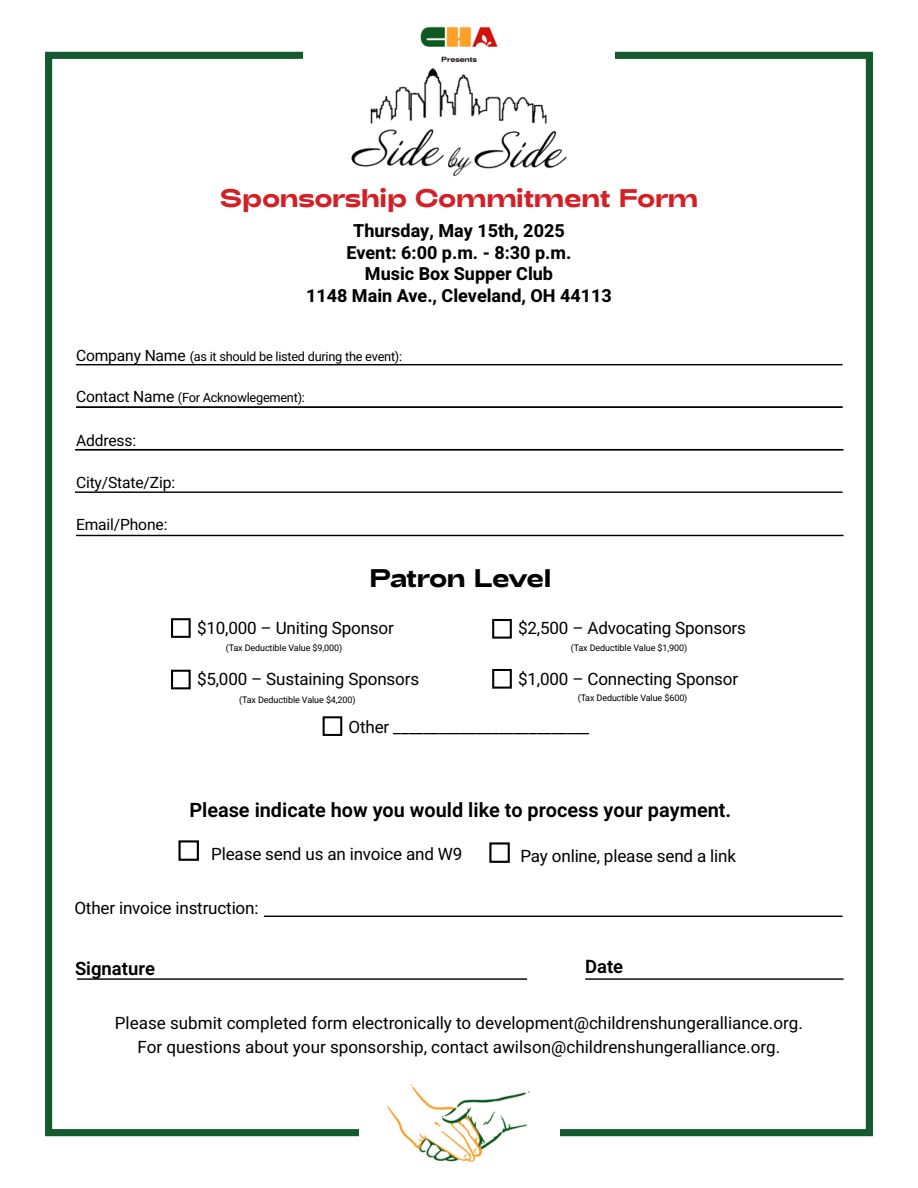
<style>
.page{position:relative;width:918px;height:1188px;background:#fff}
.page>*{position:absolute;margin:0;border:0;box-sizing:border-box;transform-origin:0 0}
.t1{font:700 25.5px "Adieu";letter-spacing:-.02em;color:#d32027}
.t2{font:700 25.5px "Adieu";letter-spacing:-.035em;color:#000101}
.t3{font:600 19.8px "Heebo";color:#000101}
.t4{font:600 18.45px "Heebo";color:#000101}
.t5{font:700 18px/21.6px "Heebo";color:#000;text-align:center}
.t6{font:17.1px "Heebo";letter-spacing:-.01em;color:#000}
.t7{font:17.1px/23.9px "Heebo";color:#000101;text-align:center}
.t8{font:15.6px "Heebo";letter-spacing:-.01em;color:#000}
.t9{font:12.75px "Heebo";letter-spacing:-.02em;color:#000}
.t10{font:9px "Heebo";letter-spacing:-.01em;color:#000}
.s1{font-size:15.6px}
</style>
<div class="page">
<div style="left:45px;top:52px;width:828px;height:1084px;border:7px solid #135a2e"></div>
<div style="left:178px;top:840px;width:21px;height:21px;border:2px solid #000"></div>
<div style="left:489px;top:842px;width:21px;height:21px;border:2px solid #000"></div>
<div style="left:323px;top:716px;width:19px;height:20px;border:2px solid #000"></div>
<hr style="left:76px;top:364px;width:767px;height:1px;background:#000">
<hr style="left:76px;top:449px;width:768px;height:1px;background:#000">
<hr style="left:76px;top:406px;width:767px;height:2px;background:#000">
<hr style="left:76px;top:535px;width:768px;height:1px;background:#000">
<hr style="left:585px;top:978px;width:259px;height:2px;background:#000">
<hr style="left:77px;top:978px;width:450px;height:2px;background:#000">
<hr style="left:264px;top:916px;width:579px;height:1px;background:#000">
<hr style="left:75px;top:491px;width:768px;height:2px;background:#000">
<hr style="left:75px;top:449px;width:768px;height:1px;background:#000">
<div style="left:303px;top:17px;width:312px;height:165px;background:#fff"></div>
<img style="left:351px;top:26px;width:216px;height:151px">
<div style="left:359px;top:1081px;width:200px;height:83px;background:#fff"></div>
<img style="left:387px;top:1084px;width:143px;height:78px">
<div style="left:492px;top:669px;width:20px;height:20px;border:2px solid #000"></div>
<div style="left:492px;top:619px;width:20px;height:20px;border:2px solid #000"></div>
<div style="left:171px;top:670px;width:20px;height:19px;border:2px solid #000"></div>
<div style="left:171px;top:618px;width:20px;height:20px;border:2px solid #000"></div>
<h1 class="t1" style="left:220px;top:183px;width:480px">Sponsorship Commitment Form</h1>
<p class="t5" style="left:306px;top:220px;width:307px">Thursday, May 15th, 2025<br>Event: 6:00 p.m. - 8:30 p.m.<br>Music Box Supper Club<br>1148 Main Ave., Cleveland, OH 44113</p>
<p class="t9" style="left:76px;top:348px;width:328px"><span class="s1">Company Name</span> (as it should be listed during the event):</p>
<p class="t9" style="left:76px;top:389px;width:231px"><span class="s1">Contact Name</span> (For Acknowlegement):</p>
<p class="t8" style="left:76px;top:429px;width:62px">Address:</p>
<p class="t8" style="left:76px;top:472px;width:101px">City/State/Zip:</p>
<p class="t8" style="left:76px;top:514px;width:93px">Email/Phone:</p>
<h1 class="t2" style="left:369px;top:563px;width:184px">Patron Level</h1>
<p class="t6" style="left:518px;top:616px;width:229px">$2,500 – Advocating Sponsors</p>
<p class="t6" style="left:197px;top:616px;width:198px">$10,000 – Uniting Sponsor</p>
<p class="t10" style="left:226px;top:642px;width:118px">(Tax Deductible Value $9,000)</p>
<p class="t10" style="left:571px;top:642px;width:118px">(Tax Deductible Value $1,900)</p>
<p class="t6" style="left:197px;top:667px;width:224px">$5,000 – Sustaining Sponsors</p>
<p class="t6" style="left:518px;top:667px;width:222px">$1,000 – Connecting Sponsor</p>
<p class="t10" style="left:239px;top:693px;width:118px">(Tax Deductible Value $4,200)</p>
<p class="t10" style="left:578px;top:692px;width:111px">(Tax Deductible Value $600)</p>
<p class="t6" style="left:349px;top:715px;width:242px">Other __________________________</p>
<p class="t3" style="left:189px;top:796px;width:543px">Please indicate how you would like to process your payment.</p>
<p class="t6" style="left:211px;top:842px;width:253px">Please send us an invoice and W9</p>
<p class="t6" style="left:520px;top:844px;width:217px">Pay online, please send a link</p>
<p class="t6" style="left:74px;top:896px;width:186px">Other invoice instruction:</p>
<p class="t4" style="left:75px;top:955px;width:82px">Signature</p>
<p class="t4" style="left:585px;top:954px;width:40px">Date</p>
<p class="t7" style="left:115px;top:1011px;width:690px">Please submit completed form electronically to development@childrenshungeralliance.org.<br>For questions about your sponsorship, contact awilson@childrenshungeralliance.org.</p>
</div>
